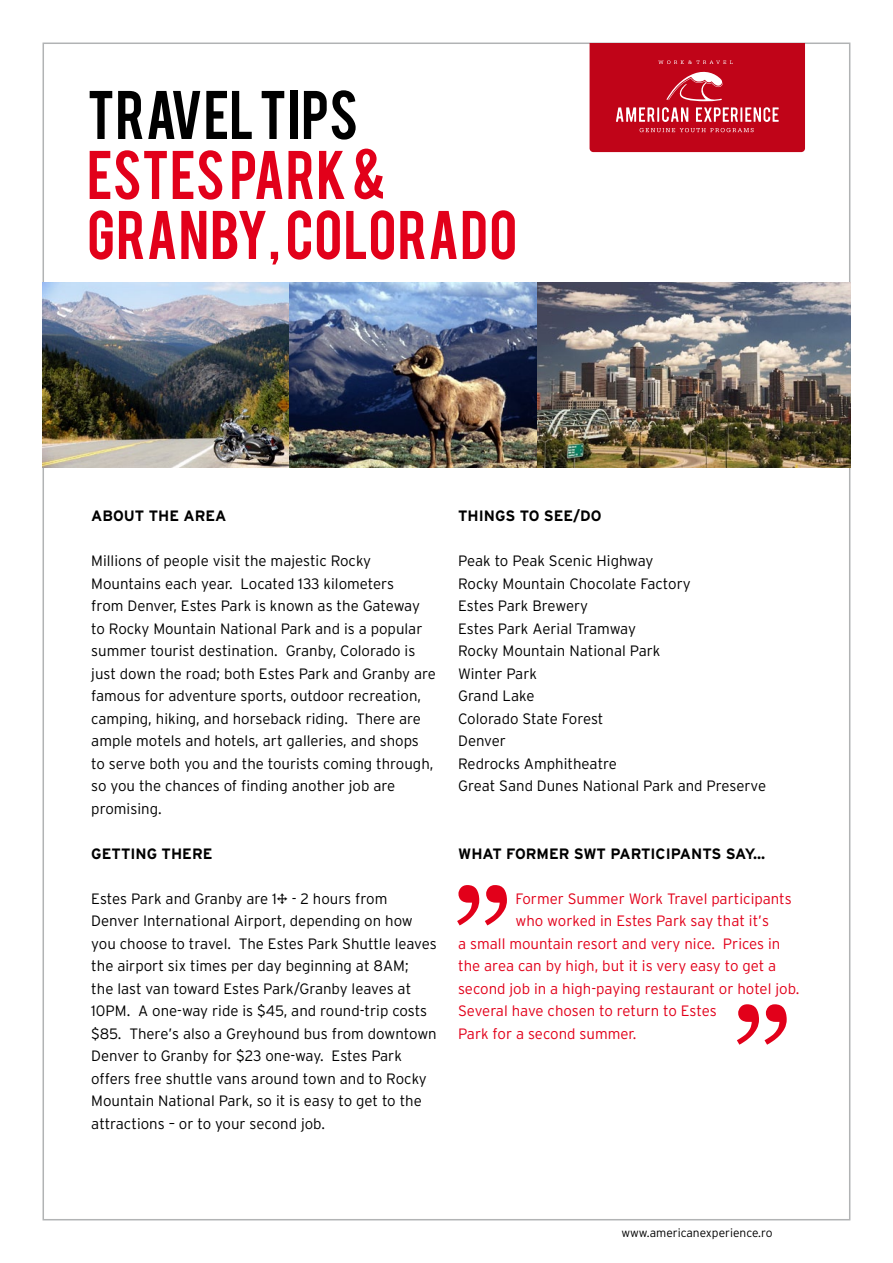
<style>
.page{position:relative;width:893px;height:1263px;background:#fff}
.page>*{position:absolute;margin:0;border:0;box-sizing:border-box;transform-origin:0 0}
.t1{font:54px/60px "Bebas";letter-spacing:.015em;color:#e2001a}
.t2{font:54px "Bebas";letter-spacing:.015em;color:#000}
.t3{font:15px/22.5px "R Interstate Lt";color:#000}
.t4{font:15px "R Interstate Lt";color:#e2001a}
.t5{font:15px "R Interstate Bd";color:#000}
.t6{font:12px "R Interstate Lt";color:#000}
</style>
<div class="page">
<svg style="left:590px;top:43px;width:215px;height:109px;background:#c41426"></svg>
<svg style="left:457px;top:885px;width:50px;height:40px"></svg>
<svg style="left:737px;top:1004px;width:50px;height:41px"></svg>
<img style="left:43px;top:283px;width:247px;height:185px">
<img style="left:537px;top:283px;width:313px;height:185px">
<img style="left:290px;top:283px;width:247px;height:185px">
<h1 class="t2" style="left:87px;top:76px;width:272px">TRAVEL TIPS</h1>
<h1 class="t1" style="left:87px;top:143px;width:432px">ESTES PARK &amp;<br>GRANBY, COLORADO</h1>
<p class="t5" style="left:91px;top:508px;width:136px">ABOUT THE AREA</p>
<p class="t3" style="left:91px;top:550px;width:346px">Millions of people visit the majestic Rocky Mountains each year. Located 133 kilometers<br>from Denver, Estes Park is known as the Gateway to Rocky Mountain National Park and is a popular summer tourist destination. Granby, Colorado is just down the road; both Estes Park and Granby are famous for adventure sports, outdoor recreation, camping, hiking, and horseback riding. There are ample motels and hotels, art galleries, and shops to serve both you and the tourists coming through, so you the chances of finding another job are promising.</p>
<p class="t5" style="left:91px;top:845px;width:123px">GETTING THERE</p>
<p class="t3" style="left:91px;top:887px;width:347px">Estes Park and Granby are 1½ - 2 hours from Denver International Airport, depending on how you choose to travel. The Estes Park Shuttle leaves the airport six times per day beginning at 8AM;<br>the last van toward Estes Park/Granby leaves at 10PM. A one-way ride is $45, and round-trip costs $85. There’s also a Greyhound bus from downtown Denver to Granby for $23 one-way. Estes Park offers free shuttle vans around town and to Rocky Mountain National Park, so it is easy to get to the attractions – or to your second job.</p>
<p class="t5" style="left:458px;top:508px;width:145px">THINGS TO SEE/DO</p>
<p class="t3" style="left:458px;top:550px;width:310px">Peak to Peak Scenic Highway<br>Rocky Mountain Chocolate Factory<br>Estes Park Brewery<br>Estes Park Aerial Tramway<br>Rocky Mountain National Park<br>Winter Park<br>Grand Lake<br>Colorado State Forest<br>Denver<br>Redrocks Amphitheatre<br>Great Sand Dunes National Park and Preserve</p>
<p class="t5" style="left:458px;top:845px;width:309px">WHAT FORMER SWT PARTICIPANTS SAY...</p>
<p class="t4" style="left:515px;top:890px;width:278px">Former Summer Work Travel participants</p>
<p class="t4" style="left:515px;top:912px;width:255px">who worked in Estes Park say that it’s</p>
<p class="t4" style="left:458px;top:935px;width:324px">a small mountain resort and very nice. Prices in</p>
<p class="t4" style="left:458px;top:957px;width:320px">the area can by high, but it is very easy to get a</p>
<p class="t4" style="left:458px;top:980px;width:343px">second job in a high-paying restaurant or hotel job.</p>
<p class="t4" style="left:458px;top:1002px;width:260px">Several have chosen to return to Estes</p>
<p class="t4" style="left:458px;top:1025px;width:180px">Park for a second summer.</p>
<p class="t6" style="left:621px;top:1226px;width:153px">www.americanexperience.ro</p>
</div>
